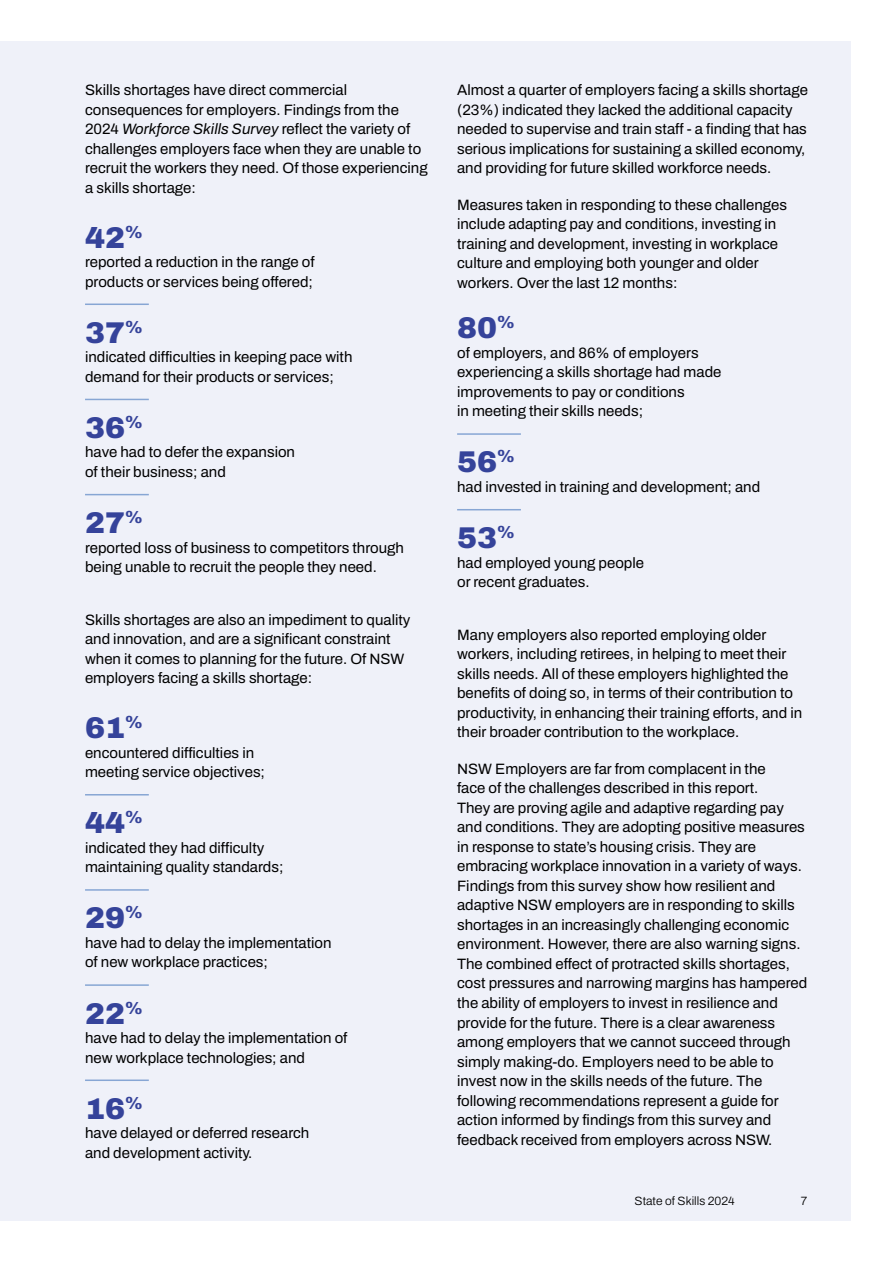
<style>
.page{position:relative;width:893px;height:1263px;background:#fff}
.page>*{position:absolute;margin:0;border:0;box-sizing:border-box;transform-origin:0 0}
.t1{font:900 30px "Archivo";color:#35439a}
.t2{font:15px/19.5px "Archivo";color:#000}
.t3{font:300 12px "Archivo";color:#000}
.s1{font-style:italic}
</style>
<div class="page">
<div style="left:0;top:41px;width:850px;height:1179px;background:#eff1f9"></div>
<hr style="left:457px;top:433px;width:64px;height:2px;background:#87a6d4">
<hr style="left:457px;top:509px;width:64px;height:1px;background:#87a6d4">
<hr style="left:85px;top:303px;width:64px;height:2px;background:#87a6d4">
<hr style="left:85px;top:399px;width:64px;height:1px;background:#87a6d4">
<hr style="left:85px;top:494px;width:64px;height:1px;background:#87a6d4">
<hr style="left:85px;top:794px;width:64px;height:1px;background:#87a6d4">
<hr style="left:85px;top:1079px;width:64px;height:2px;background:#87a6d4">
<hr style="left:85px;top:889px;width:64px;height:2px;background:#87a6d4">
<hr style="left:85px;top:984px;width:64px;height:2px;background:#87a6d4">
<p class="t2" style="left:85px;top:80px;width:344px">Skills shortages have direct commercial consequences for employers. Findings from the 2024 <span class="s1">Workforce Skills Survey</span> reflect the variety of challenges employers face when they are unable to recruit the workers they need. Of those experiencing a skills shortage:</p>
<p class="t2" style="left:457px;top:80px;width:352px">Almost a quarter of employers facing a skills shortage (23%) indicated they lacked the additional capacity needed to supervise and train staff - a finding that has serious implications for sustaining a skilled economy, and providing for future skilled workforce needs.</p>
<p class="t2" style="left:457px;top:195px;width:331px">Measures taken in responding to these challenges include adapting pay and conditions, investing in training and development, investing in workplace culture and employing both younger and older workers. Over the last 12 months:</p>
<h1 class="t1" style="left:85px;top:215px;width:59px">42<sup>%</sup></h1>
<p class="t2" style="left:85px;top:252px;width:231px">reported a reduction in the range of products or services being offered;</p>
<h1 class="t1" style="left:85px;top:310px;width:59px">37<sup>%</sup></h1>
<p class="t2" style="left:85px;top:347px;width:269px">indicated difficulties in keeping pace with demand for their products or services;</p>
<h1 class="t1" style="left:85px;top:405px;width:59px">36<sup>%</sup></h1>
<p class="t2" style="left:85px;top:442px;width:212px">have had to defer the expansion of their business; and</p>
<h1 class="t1" style="left:85px;top:500px;width:59px">27<sup>%</sup></h1>
<p class="t2" style="left:85px;top:538px;width:320px">reported loss of business to competitors through being unable to recruit the people they need.</p>
<h1 class="t1" style="left:457px;top:305px;width:59px">80<sup>%</sup></h1>
<p class="t2" style="left:457px;top:343px;width:266px">of employers, and 86% of employers experiencing a skills shortage had made improvements to pay or conditions<br>in meeting their skills needs;</p>
<h1 class="t1" style="left:457px;top:440px;width:59px">56<sup>%</sup></h1>
<p class="t2" style="left:457px;top:477px;width:305px">had invested in training and development; and</p>
<h1 class="t1" style="left:457px;top:515px;width:59px">53<sup>%</sup></h1>
<p class="t2" style="left:457px;top:553px;width:188px">had employed young people or recent graduates.</p>
<p class="t2" style="left:85px;top:610px;width:327px">Skills shortages are also an impediment to quality and innovation, and are a significant constraint when it comes to planning for the future. Of NSW employers facing a skills shortage:</p>
<h1 class="t1" style="left:85px;top:705px;width:59px">61<sup>%</sup></h1>
<p class="t2" style="left:85px;top:743px;width:182px">encountered difficulties in meeting service objectives;</p>
<h1 class="t1" style="left:85px;top:800px;width:59px">44<sup>%</sup></h1>
<p class="t2" style="left:85px;top:838px;width:200px">indicated they had difficulty maintaining quality standards;</p>
<h1 class="t1" style="left:85px;top:895px;width:59px">29<sup>%</sup></h1>
<p class="t2" style="left:85px;top:933px;width:248px">have had to delay the implementation of new workplace practices;</p>
<h1 class="t1" style="left:85px;top:991px;width:59px">22<sup>%</sup></h1>
<p class="t2" style="left:85px;top:1028px;width:264px">have had to delay the implementation of new workplace technologies; and</p>
<h1 class="t1" style="left:85px;top:1086px;width:59px">16<sup>%</sup></h1>
<p class="t2" style="left:85px;top:1123px;width:226px">have delayed or deferred research and development activity.</p>
<p class="t2" style="left:457px;top:625px;width:347px">Many employers also reported employing older workers, including retirees, in helping to meet their skills needs. All of these employers highlighted the benefits of doing so, in terms of their contribution to productivity, in enhancing their training efforts, and in their broader contribution to the workplace.</p>
<p class="t2" style="left:457px;top:759px;width:352px">NSW Employers are far from complacent in the<br>face of the challenges described in this report.<br>They are proving agile and adaptive regarding pay and conditions. They are adopting positive measures in response to state’s housing crisis. They are embracing workplace innovation in a variety of ways.<br>Findings from this survey show how resilient and adaptive NSW employers are in responding to skills shortages in an increasingly challenging economic environment. However, there are also warning signs.<br>The combined effect of protracted skills shortages, cost pressures and narrowing margins has hampered the ability of employers to invest in resilience and provide for the future. There is a clear awareness among employers that we cannot succeed through simply making-do. Employers need to be able to invest now in the skills needs of the future. The following recommendations represent a guide for action informed by findings from this survey and feedback received from employers across NSW.</p>
<p class="t3" style="left:635px;top:1191px;width:102px">State of Skills 2024</p>
<p class="t3" style="left:801px;top:1191px;width:8px">7</p>
</div>
